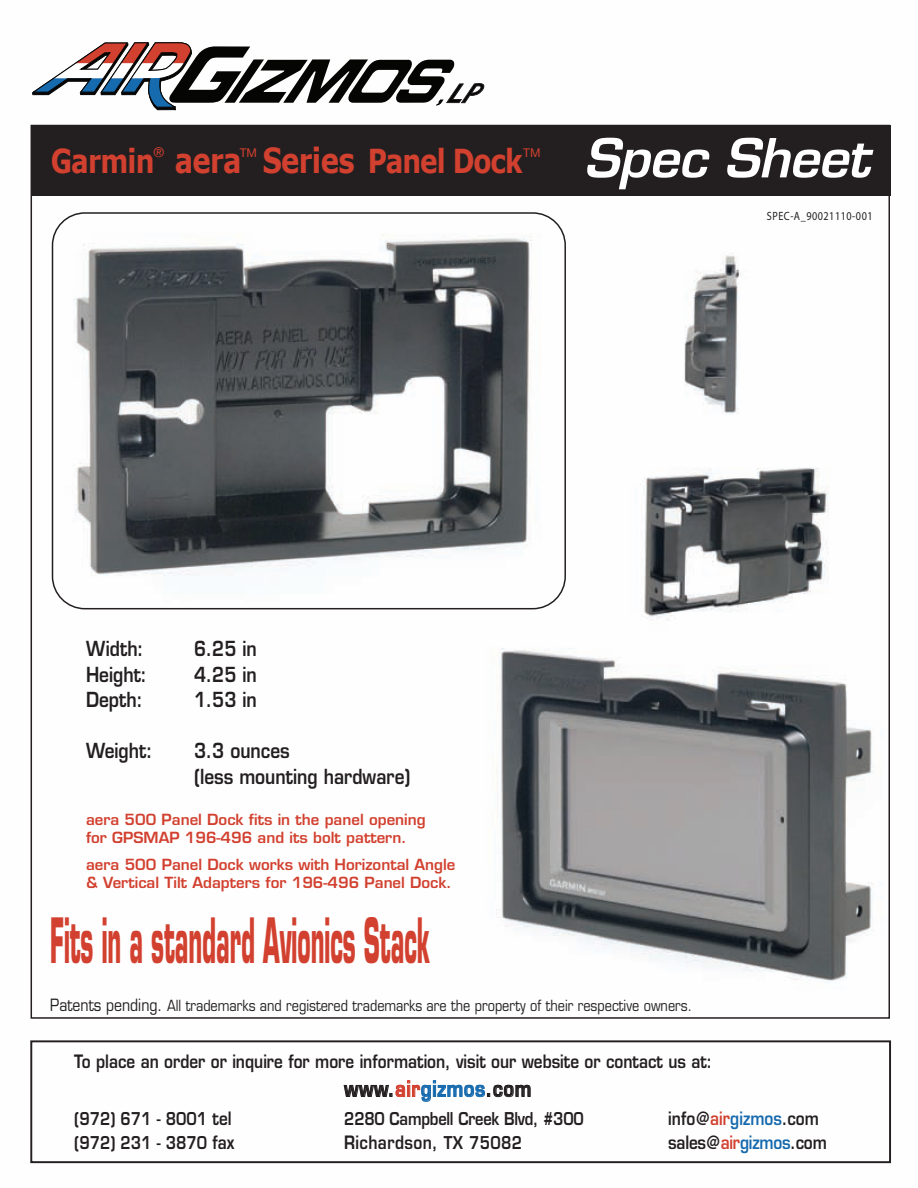
<style>
.page{position:relative;width:918px;height:1188px;background:#fff}
.page>*{position:absolute;margin:0;border:0;box-sizing:border-box;transform-origin:0 0}
.t1{font:700 60.9px "Eurostile";color:#d2402f;scale:.37 1}
.t2{font:italic 600 52.5px "Eurostile";letter-spacing:-.015em;color:#fff}
.t3{font:700 33px "Verdana";letter-spacing:-.04em;color:#d2402f;scale:.8 1}
.t4{font:600 21px "Eurostile";letter-spacing:.045em;color:#231f20;scale:.85 1}
.t5{font:600 20.25px/25.5px "Eurostile";color:#231f20;scale:.85 1}
.t6{font:600 18px "Eurostile";color:#231f20;scale:.85 1}
.t7{font:600 18px "Eurostile";letter-spacing:.025em;color:#231f20;scale:.85 1}
.t8{font:600 17.25px "Eurostile";letter-spacing:-.015em;color:#231f20;scale:.85 1}
.t9{font:600 15px/18px "Eurostile";color:#d2402f}
.t10{font:15px "Eurostile";color:#231f20;scale:.85 1}
.t11{font:13.5px "Helvetica Neue";color:#d2402f}
.t12{font:12px "Myriad";letter-spacing:.05em;color:#231f20;scale:.85 1}
.t13{font:12px "Helvetica Neue";color:#d2402f}
.s1{font-size:34.5px}
.s2{font-size:16.5px}
.s3{color:#d2402f}
.s4{color:#166aae}
.s5{font-size:18px}
.s6{font-size:17.25px}
</style>
<div class="page">
<img style="left:30px;top:85px;width:861px;height:1079px">
<div style="left:32px;top:125px;width:858px;height:71px;background:#231f20"></div>
<div style="left:52px;top:212px;width:514px;height:397px;border:2px solid #231f20;border-radius:32px"></div>
<div style="left:30px;top:1040px;width:861px;height:123px;border:2px solid #231f20"></div>
<svg style="left:344px;top:1081px;width:187px;height:21px"></svg>
<svg style="left:30px;top:42px;width:454px;height:69px"></svg>
<p class="t3" style="left:51px;top:140px;width:592px">Garmin <span class="s1">aera Series</span> Panel Dock</p>
<p class="t11" style="left:153px;top:144px;width:12px">®</p>
<p class="t13" style="left:240px;top:146px;width:19px">TM</p>
<p class="t13" style="left:523px;top:146px;width:19px">TM</p>
<p class="t2" style="left:584px;top:125px;width:287px">Spec Sheet</p>
<p class="t12" style="left:767px;top:210px;width:126px">SPEC-A_90021110-001</p>
<p class="t5" style="left:86px;top:636px;width:69px">Width:</p>
<p class="t5" style="left:194px;top:636px;width:75px">6.25 in</p>
<p class="t5" style="left:86px;top:661px;width:73px">Height:</p>
<p class="t5" style="left:194px;top:661px;width:75px">4.25 in</p>
<p class="t5" style="left:86px;top:687px;width:68px">Depth:</p>
<p class="t5" style="left:194px;top:687px;width:75px">1.53 in</p>
<p class="t5" style="left:86px;top:738px;width:80px">Weight:</p>
<p class="t5" style="left:194px;top:738px;width:256px">3.3 ounces<br>(less mounting hardware)</p>
<p class="t9" style="left:86px;top:810px;width:341px">aera 500 Panel Dock fits in the panel opening for GPSMAP 196-496 and its bolt pattern.</p>
<p class="t9" style="left:86px;top:855px;width:371px">aera 500 Panel Dock works with Horizontal Angle &amp; Vertical Tilt Adapters for 196-496 Panel Dock.</p>
<p class="t1" style="left:50px;top:903px;width:1028px">Fits in a standard Avionics Stack</p>
<p class="t10" style="left:50px;top:997px;width:757px"><span class="s2">Patents pending.</span> All trademarks and registered trademarks are the property of their respective owners.</p>
<p class="t6" style="left:74px;top:1050px;width:752px">To place an order or inquire for more information, visit our website or contact us at:</p>
<p class="t4" style="left:344px;top:1076px;width:222px">www.<span class="s3">air</span><span class="s4">gizmos</span>.com</p>
<p class="t8" style="left:74px;top:1108px;width:187px">(972) 671 - 8001 <span class="s5">tel</span></p>
<p class="t8" style="left:344px;top:1108px;width:283px">2280 Campbell Creek Blvd, #300</p>
<p class="t6" style="left:668px;top:1107px;width:179px">info@<span class="s3">air</span><span class="s4">gizmos</span>.com</p>
<p class="t8" style="left:74px;top:1132px;width:190px">(972) 231 - 3870 <span class="s5">fax</span></p>
<p class="t7" style="left:344px;top:1131px;width:211px">Richardson, <span class="s6">TX 75082</span></p>
<p class="t6" style="left:668px;top:1131px;width:188px">sales@<span class="s3">air</span><span class="s4">gizmos</span>.com</p>
</div>
